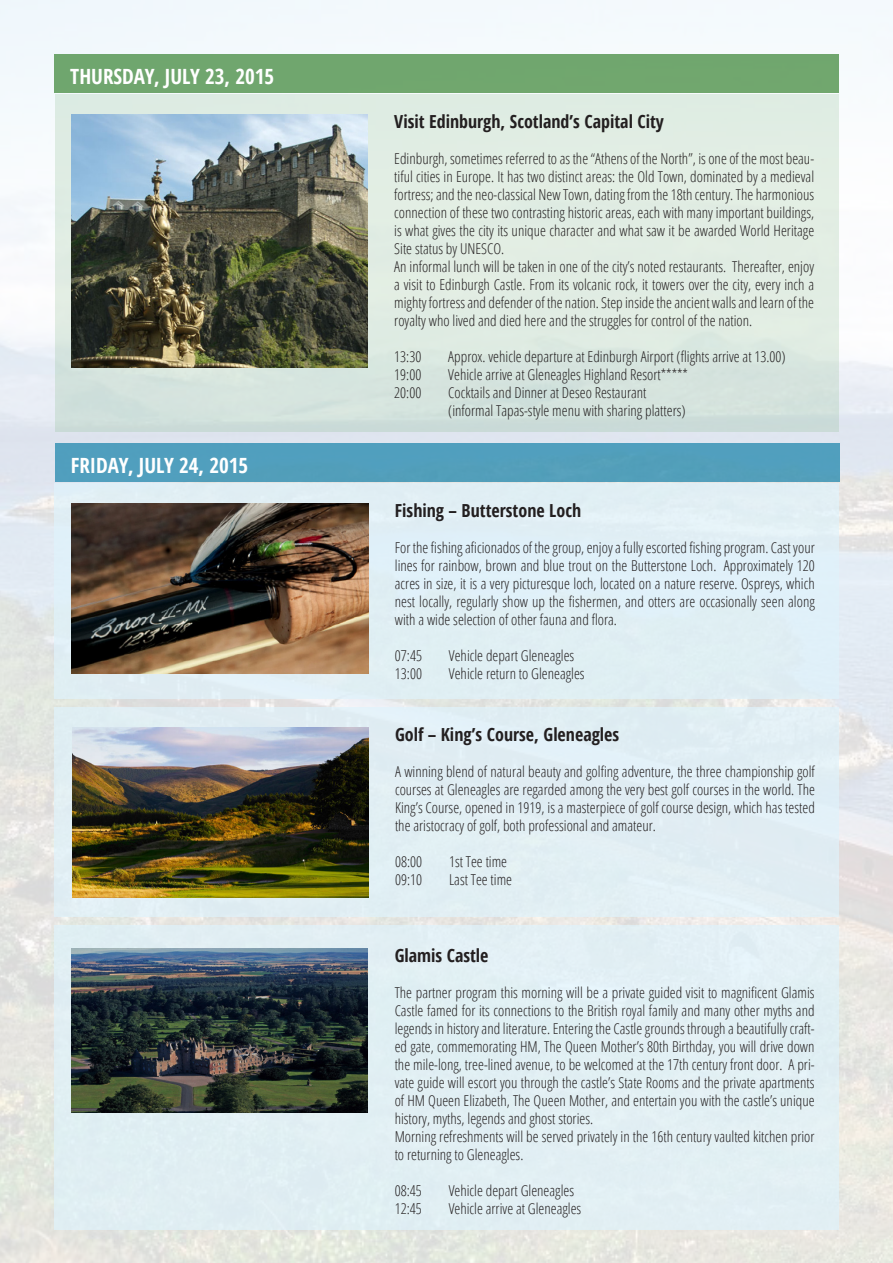
<style>
.page{position:relative;width:893px;height:1263px;background:#fff}
.page>*{position:absolute;margin:0;border:0;box-sizing:border-box;transform-origin:0 0}
.t1{font:700 condensed 21px "Open Sans";color:#fff}
.t2{font:700 condensed 18px "Open Sans";color:#231f20}
.t3{font:300 condensed 15px/18px "Open Sans";color:#231f20;text-align:justify}
</style>
<div class="page">
<img style="left:0;top:0;width:893px;height:1263px">
<div style="left:55px;top:94px;width:783px;height:337px;background:linear-gradient(to bottom,#e5f1e6,#d7e4de)"></div>
<div style="left:54px;top:55px;width:785px;height:38px;background:#70a66e"></div>
<img style="left:71px;top:114px;width:297px;height:253px">
<div style="left:54px;top:483px;width:785px;height:216px;background:#e0eff4"></div>
<div style="left:55px;top:444px;width:785px;height:38px;background:#519fbd"></div>
<img style="left:72px;top:503px;width:296px;height:170px">
<div style="left:54px;top:707px;width:785px;height:210px;background:#e1eef3"></div>
<img style="left:72px;top:727px;width:296px;height:170px">
<div style="left:54px;top:926px;width:785px;height:304px;background:#e1eff3"></div>
<img style="left:72px;top:949px;width:296px;height:164px">
<p class="t1" style="left:70px;top:62px;width:205px">THURSDAY, JULY 23, 2015</p>
<p class="t1" style="left:71px;top:450px;width:179px">FRIDAY, JULY 24, 2015</p>
<p class="t2" style="left:394px;top:109px;width:271px">Visit Edinburgh, Scotland’s Capital City</p>
<p class="t3" style="left:394px;top:149px;width:421px">Edinburgh, sometimes referred to as the “Athens of the North”, is one of the most beau&shy;tiful cities in Europe. It has two distinct areas: the Old Town, dominated by a medieval fortress; and the neo-classical New Town, dating from the 18th century. The harmonious connection of these two contrasting historic areas, each with many important buildings, is what gives the city its unique character and what saw it be awarded World Heritage Site status by UNESCO.</p>
<p class="t3" style="left:394px;top:257px;width:421px">An informal lunch will be taken in one of the city’s noted restaurants. Thereafter, enjoy a visit to Edinburgh Castle. From its volcanic rock, it towers over the city, every inch a mighty fortress and defender of the nation. Step inside the ancient walls and learn of the royalty who lived and died here and the struggles for control of the nation.</p>
<p class="t3" style="left:394px;top:347px;width:29px">13:30</p>
<p class="t3" style="left:448px;top:347px;width:339px">Approx. vehicle departure at Edinburgh Airport (flights arrive at 13.00)</p>
<p class="t3" style="left:394px;top:365px;width:29px">19:00</p>
<p class="t3" style="left:448px;top:365px;width:241px">Vehicle arrive at Gleneagles Highland Resort*****</p>
<p class="t3" style="left:394px;top:383px;width:29px">20:00</p>
<p class="t3" style="left:448px;top:383px;width:200px">Cocktails and Dinner at Deseo Restaurant</p>
<p class="t3" style="left:448px;top:401px;width:239px">(informal Tapas-style menu with sharing platters)</p>
<p class="t2" style="left:395px;top:498px;width:188px">Fishing – Butterstone Loch</p>
<p class="t3" style="left:395px;top:538px;width:421px">For the fishing aficionados of the group, enjoy a fully escorted fishing program. Cast your lines for rainbow, brown and blue trout on the Butterstone Loch. Approximately 120 acres in size, it is a very picturesque loch, located on a nature reserve. Ospreys, which nest locally, regularly show up the fishermen, and otters are occasionally seen along with a wide selection of other fauna and flora.</p>
<p class="t3" style="left:395px;top:646px;width:29px">07:45</p>
<p class="t3" style="left:449px;top:646px;width:127px">Vehicle depart Gleneagles</p>
<p class="t3" style="left:395px;top:664px;width:29px">13:00</p>
<p class="t3" style="left:449px;top:664px;width:137px">Vehicle return to Gleneagles</p>
<p class="t2" style="left:395px;top:722px;width:226px">Golf – King’s Course, Gleneagles</p>
<p class="t3" style="left:395px;top:762px;width:421px">A winning blend of natural beauty and golfing adventure, the three championship golf courses at Gleneagles are regarded among the very best golf courses in the world. The King’s Course, opened in 1919, is a masterpiece of golf course design, which has tested the aristocracy of golf, both professional and amateur.</p>
<p class="t3" style="left:395px;top:852px;width:29px">08:00</p>
<p class="t3" style="left:449px;top:852px;width:60px">1st Tee time</p>
<p class="t3" style="left:395px;top:870px;width:29px">09:10</p>
<p class="t3" style="left:449px;top:870px;width:65px">Last Tee time</p>
<p class="t2" style="left:395px;top:943px;width:95px">Glamis Castle</p>
<p class="t3" style="left:395px;top:983px;width:421px">The partner program this morning will be a private guided visit to magnificent Glamis Castle famed for its connections to the British royal family and many other myths and legends in history and literature. Entering the Castle grounds through a beautifully craft&shy;ed gate, commemorating HM, The Queen Mother’s 80th Birthday, you will drive down the mile-long, tree-lined avenue, to be welcomed at the 17th century front door. A pri&shy;vate guide will escort you through the castle’s State Rooms and the private apartments of HM Queen Elizabeth, The Queen Mother, and entertain you with the castle’s unique history, myths, legends and ghost stories.</p>
<p class="t3" style="left:395px;top:1127px;width:421px">Morning refreshments will be served privately in the 16th century vaulted kitchen prior to returning to Gleneagles.</p>
<p class="t3" style="left:395px;top:1181px;width:29px">08:45</p>
<p class="t3" style="left:449px;top:1181px;width:127px">Vehicle depart Gleneagles</p>
<p class="t3" style="left:395px;top:1199px;width:29px">12:45</p>
<p class="t3" style="left:449px;top:1199px;width:134px">Vehicle arrive at Gleneagles</p>
</div>
